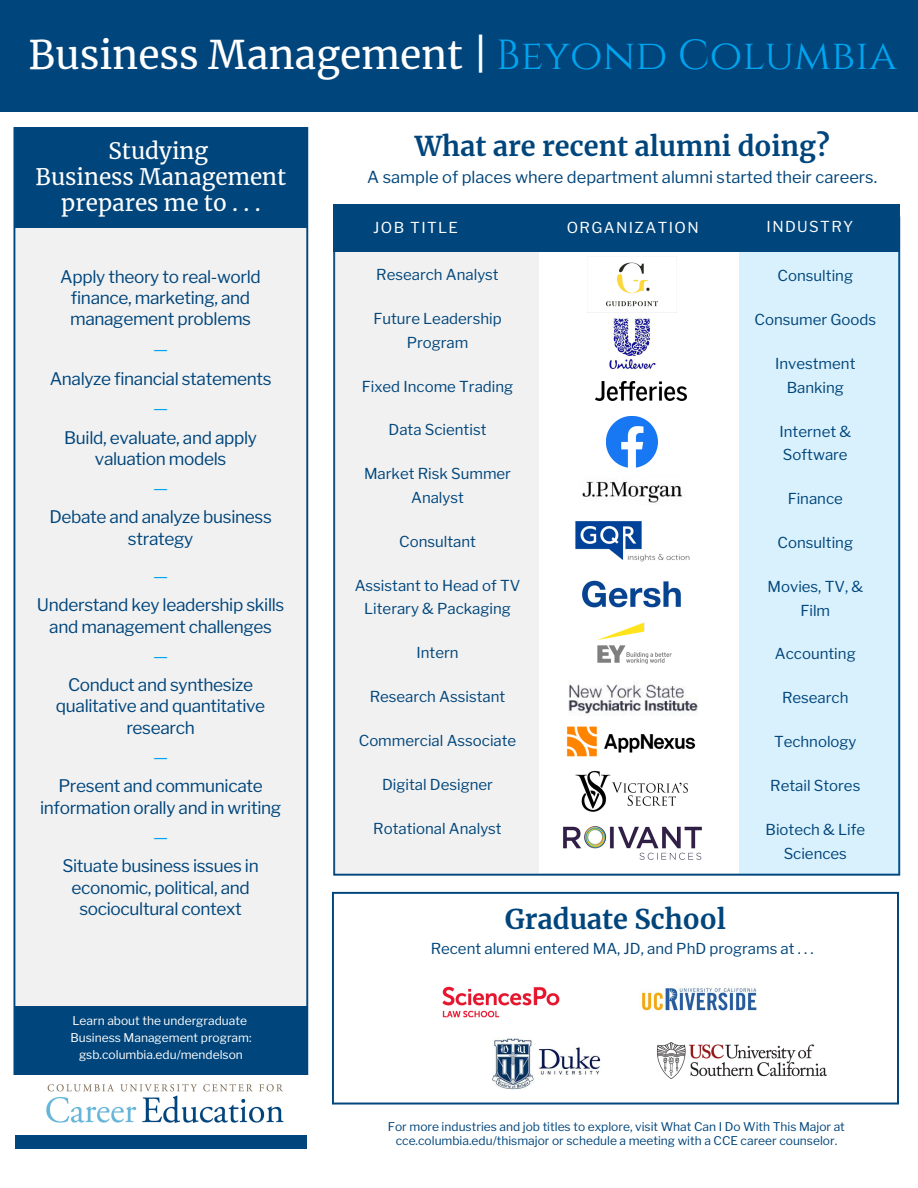
<style>
.page{position:relative;width:918px;height:1188px;background:#fff}
.page>*{position:absolute;margin:0;border:0;box-sizing:border-box;transform-origin:0 0}
.t1{font:39px "Merriweather";color:#fff}
.t2{font:700 27px "Merriweather";color:#00457b}
.t3{font:22.5px/25.8px "Merriweather";color:#fff;text-align:center}
.t4{font:17.25px/21.3px "Libre Franklin";letter-spacing:-.02em;color:#00457b;text-align:center}
.t5{font:17.25px "Libre Franklin";color:#00a4ef}
.t6{font:16.5px "Libre Franklin";color:#00457b}
.t7{font:15px/23.7px "Libre Franklin";color:#00457b;text-align:center}
.t8{font:15px "Libre Franklin";letter-spacing:.09em;color:#fff}
.t9{font:12px/14.7px "Libre Franklin";color:#00457b;text-align:center}
.t10{font:12px/16.8px "Libre Franklin";color:#fff;text-align:center}
.s1{font-family:"Cinzel";font-size:42px;color:#00a4ef}
</style>
<div class="page">
<div style="left:15px;top:127px;width:292px;height:880px;background:#f1f1f1"></div>
<div style="left:15px;top:127px;width:292px;height:100px;background:#00457b"></div>
<div style="left:15px;top:1006px;width:291px;height:143px;background:#00457b"></div>
<div style="left:8px;top:1075px;width:310px;height:60px;background:#fff"></div>
<img style="left:46px;top:1084px;width:238px;height:39px">
<div style="left:0;top:0;width:918px;height:112px;background:#00457b"></div>
<svg style="left:333px;top:251px;width:567px;height:625px"></svg>
<div style="left:739px;top:246px;width:161px;height:627px;background:#d9f1fc"></div>
<div style="left:334px;top:245px;width:205px;height:628px;background:#f1f1f1"></div>
<div style="left:333px;top:204px;width:567px;height:47px;background:#00457b"></div>
<svg style="left:332px;top:892px;width:567px;height:213px"></svg>
<img style="left:607px;top:416px;width:51px;height:51px">
<img style="left:588px;top:257px;width:89px;height:55px">
<img style="left:599px;top:316px;width:67px;height:54px">
<img style="left:596px;top:382px;width:91px;height:19px">
<img style="left:571px;top:516px;width:123px;height:48px">
<img style="left:578px;top:475px;width:108px;height:29px">
<img style="left:581px;top:577px;width:100px;height:37px">
<img style="left:582px;top:618px;width:105px;height:55px">
<img style="left:569px;top:679px;width:131px;height:38px">
<img style="left:562px;top:724px;width:138px;height:35px">
<img style="left:562px;top:824px;width:141px;height:37px">
<img style="left:569px;top:769px;width:122px;height:45px">
<img style="left:425px;top:969px;width:151px;height:66px">
<img style="left:493px;top:1038px;width:108px;height:58px">
<img style="left:650px;top:1033px;width:184px;height:54px">
<img style="left:632px;top:962px;width:134px;height:80px">
<h1 class="t1" style="left:29px;top:30px;width:870px">Business Management | <span class="s1">Beyond Columbia</span></h1>
<h3 class="t3" style="left:36px;top:139px;width:252px">Studying<br>Business Management prepares me to . . .</h3>
<p class="t4" style="left:60px;top:266px;width:202px">Apply theory to real-world finance, marketing, and management problems</p>
<p class="t5" style="left:153px;top:338px;width:17px">—</p>
<p class="t4" style="left:50px;top:368px;width:223px">Analyze financial statements</p>
<p class="t5" style="left:153px;top:398px;width:17px">—</p>
<p class="t4" style="left:64px;top:427px;width:194px">Build, evaluate, and apply valuation models</p>
<p class="t5" style="left:153px;top:478px;width:17px">—</p>
<p class="t4" style="left:49px;top:507px;width:224px">Debate and analyze business strategy</p>
<p class="t5" style="left:153px;top:565px;width:17px">—</p>
<p class="t4" style="left:37px;top:594px;width:249px">Understand key leadership skills and management challenges</p>
<p class="t5" style="left:153px;top:645px;width:17px">—</p>
<p class="t4" style="left:56px;top:674px;width:211px">Conduct and synthesize qualitative and quantitative research</p>
<p class="t5" style="left:153px;top:746px;width:17px">—</p>
<p class="t4" style="left:40px;top:775px;width:243px">Present and communicate information orally and in writing</p>
<p class="t5" style="left:153px;top:826px;width:17px">—</p>
<p class="t4" style="left:62px;top:855px;width:198px">Situate business issues in economic, political, and sociocultural context</p>
<p class="t10" style="left:70px;top:1012px;width:183px">Learn about the undergraduate<br>Business Management program: gsb.columbia.edu/mendelson</p>
<h2 class="t2" style="left:415px;top:129px;width:416px">What are recent alumni doing?</h2>
<p class="t6" style="left:367px;top:167px;width:511px">A sample of places where department alumni started their careers.</p>
<p class="t8" style="left:373px;top:218px;width:86px">JOB TITLE</p>
<p class="t8" style="left:567px;top:218px;width:134px">ORGANIZATION</p>
<p class="t8" style="left:767px;top:218px;width:88px">INDUSTRY</p>
<p class="t7" style="left:778px;top:264px;width:77px">Consulting</p>
<p class="t7" style="left:754px;top:308px;width:123px">Consumer Goods</p>
<p class="t7" style="left:775px;top:352px;width:82px">Investment<br>Banking</p>
<p class="t7" style="left:780px;top:419px;width:73px;text-align:left">Internet &amp;<br>Software</p>
<p class="t7" style="left:788px;top:487px;width:57px">Finance</p>
<p class="t7" style="left:778px;top:531px;width:77px">Consulting</p>
<p class="t7" style="left:768px;top:575px;width:97px">Movies, TV, &amp;<br>Film</p>
<p class="t7" style="left:775px;top:642px;width:82px">Accounting</p>
<p class="t7" style="left:782px;top:686px;width:68px">Research</p>
<p class="t7" style="left:774px;top:730px;width:84px">Technology</p>
<p class="t7" style="left:770px;top:774px;width:92px">Retail Stores</p>
<p class="t7" style="left:766px;top:818px;width:101px">Biotech &amp; Life<br>Sciences</p>
<p class="t7" style="left:376px;top:263px;width:124px">Research Analyst</p>
<p class="t7" style="left:373px;top:307px;width:130px">Future Leadership<br>Program</p>
<p class="t7" style="left:362px;top:374px;width:153px">Fixed Income Trading</p>
<p class="t7" style="left:389px;top:418px;width:99px">Data Scientist</p>
<p class="t7" style="left:364px;top:462px;width:149px">Market Risk Summer<br>Analyst</p>
<p class="t7" style="left:399px;top:530px;width:78px">Consultant</p>
<p class="t7" style="left:355px;top:573px;width:167px">Assistant to Head of TV<br>Literary &amp; Packaging</p>
<p class="t7" style="left:416px;top:641px;width:44px">Intern</p>
<p class="t7" style="left:370px;top:685px;width:137px">Research Assistant</p>
<p class="t7" style="left:359px;top:729px;width:159px">Commercial Associate</p>
<p class="t7" style="left:382px;top:773px;width:112px">Digital Designer</p>
<p class="t7" style="left:373px;top:816px;width:130px">Rotational Analyst</p>
<h2 class="t2" style="left:505px;top:902px;width:223px">Graduate School</h2>
<p class="t7" style="left:431px;top:937px;width:384px">Recent alumni entered MA, JD, and PhD programs at . . .</p>
<p class="t9" style="left:388px;top:1119px;width:459px">For more industries and job titles to explore, visit What Can I Do With This Major at cce.columbia.edu/thismajor or schedule a meeting with a CCE career counselor.</p>
</div>
